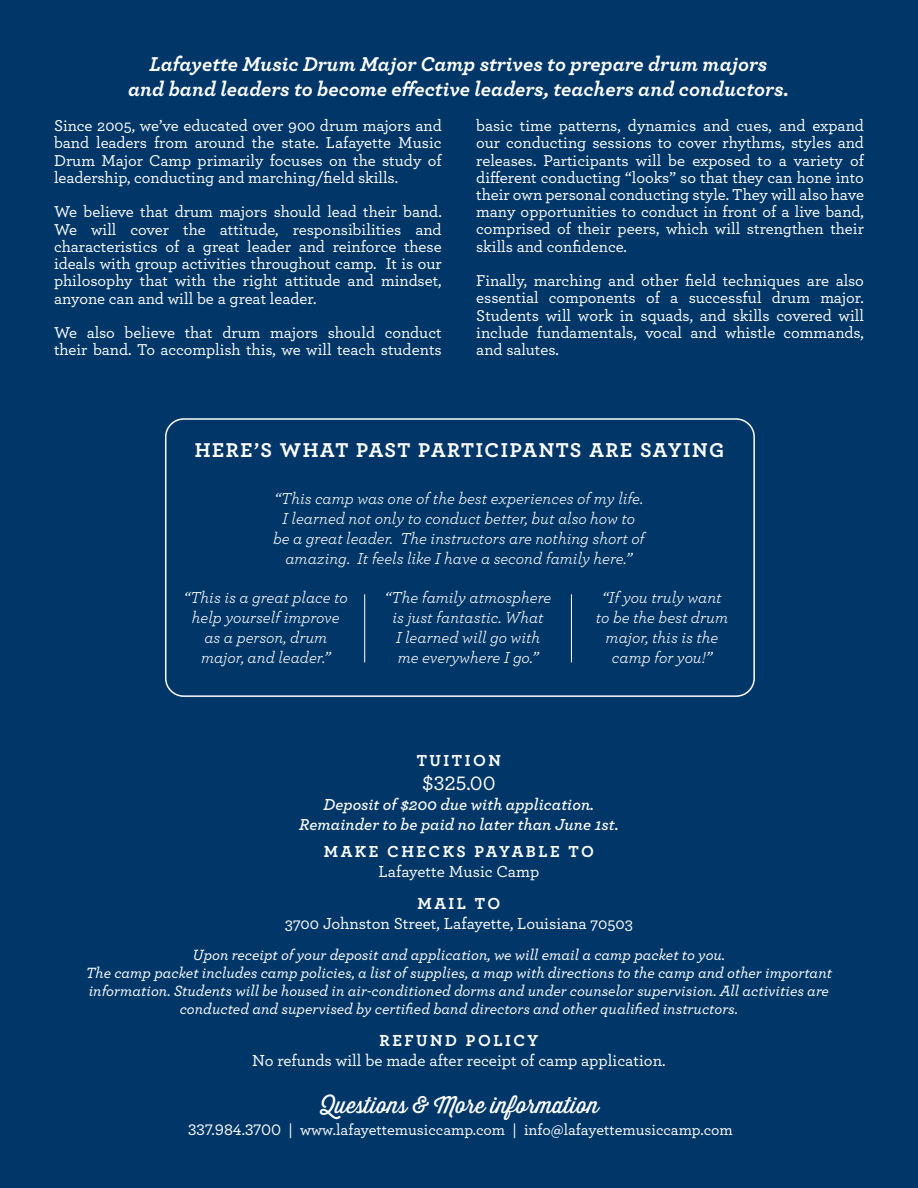
<style>
.page{position:relative;width:918px;height:1188px;background:#003768}
.page>*{position:absolute;margin:0;border:0;box-sizing:border-box;transform-origin:0 0}
.t1{font:22.35px "Thirsty Script";color:#fff}
.t2{font:italic 700 21px/25.2px "Archer";color:#fff;text-align:center}
.t3{font:700 21px "Archer";letter-spacing:.075em;color:#fff}
.t4{font:500 20.4px "Archer";color:#fff}
.t5{font:500 16.8px "Archer";color:#fff}
.t6{font:italic 600 16.8px/20.1px "Archer";color:#fff;text-align:center}
.t7{font:700 16.8px "Archer";letter-spacing:.15em;color:#fff}
.t8{font:italic 16.65px/20.1px "Archer";color:#fff;text-align:center}
.t9{font:500 16.5px/17.2px "Archer";color:#fff;text-align:justify}
.t10{font:500 15.9px "Archer";color:#fff}
.t11{font:italic 500 15.6px/18px "Archer";color:#fff;text-align:center}
</style>
<div class="page">
<div style="left:165px;top:418px;width:590px;height:279px;border:2px solid #fff;border-radius:18px"></div>
<hr style="left:364px;top:594px;width:1px;height:68px;background:#fff">
<hr style="left:571px;top:594px;width:1px;height:68px;background:#fff">
<p class="t2" style="left:128px;top:50px;width:662px">Lafayette Music Drum Major Camp strives to prepare drum majors<br>and band leaders to become effective leaders, teachers and conductors.</p>
<p class="t9" style="left:54px;top:116px;width:389px">Since 2005, we’ve educated over 900 drum majors and band leaders from around the state. Lafayette Music Drum Major Camp primarily focuses on the study of leadership, conducting and marching/field skills.</p>
<p class="t9" style="left:54px;top:202px;width:389px">We believe that drum majors should lead their band.<br>We will cover the attitude, responsibilities and characteristics of a great leader and reinforce these ideals with group activities throughout camp. It is our philosophy that with the right attitude and mindset, anyone can and will be a great leader.</p>
<p class="t9" style="left:54px;top:323px;width:389px">We also believe that drum majors should conduct their band. To accomplish this, we will teach students</p>
<p class="t9" style="left:476px;top:116px;width:389px">basic time patterns, dynamics and cues, and expand our conducting sessions to cover rhythms, styles and releases. Participants will be exposed to a variety of different conducting “looks” so that they can hone into their own personal conducting style. They will also have many opportunities to conduct in front of a live band, comprised of their peers, which will strengthen their skills and confidence.</p>
<p class="t9" style="left:476px;top:271px;width:389px">Finally, marching and other field techniques are also essential components of a successful drum major.<br>Students will work in squads, and skills covered will include fundamentals, vocal and whistle commands, and salutes.</p>
<p class="t3" style="left:195px;top:434px;width:531px">HERE’S WHAT PAST PARTICIPANTS ARE SAYING</p>
<p class="t8" style="left:273px;top:487px;width:373px">“This camp was one of the best experiences of my life.<br>I learned not only to conduct better, but also how to be a great leader. The instructors are nothing short of amazing. It feels like I have a second family here.”</p>
<p class="t8" style="left:385px;top:586px;width:168px">“The family atmosphere is just fantastic. What<br>I learned will go with me everywhere I go.”</p>
<p class="t8" style="left:184px;top:586px;width:166px">“This is a great place to help yourself improve as a person, drum major, and leader.”</p>
<p class="t8" style="left:596px;top:586px;width:134px">“If you truly want to be the best drum major, this is the camp for you!”</p>
<p class="t7" style="left:417px;top:747px;width:86px">TUITION</p>
<p class="t4" style="left:422px;top:769px;width:75px">$325.00</p>
<p class="t6" style="left:299px;top:793px;width:321px">Deposit of $200 due with application.<br>Remainder to be paid no later than June 1st.</p>
<p class="t7" style="left:324px;top:838px;width:271px">MAKE CHECKS PAYABLE TO</p>
<p class="t5" style="left:379px;top:859px;width:162px">Lafayette Music Camp</p>
<p class="t7" style="left:418px;top:890px;width:84px">MAIL TO</p>
<p class="t5" style="left:285px;top:911px;width:350px">3700 Johnston Street, Lafayette, Louisiana 70503</p>
<p class="t11" style="left:86px;top:944px;width:748px">Upon receipt of your deposit and application, we will email a camp packet to you.<br>The camp packet includes camp policies, a list of supplies, a map with directions to the camp and other important information. Students will be housed in air-conditioned dorms and under counselor supervision. All activities are conducted and supervised by certified band directors and other qualified instructors.</p>
<p class="t7" style="left:380px;top:1027px;width:160px">REFUND POLICY</p>
<p class="t5" style="left:252px;top:1048px;width:415px">No refunds will be made after receipt of camp application.</p>
<h1 class="t1" style="left:321px;top:1089px;width:280px">Questions &amp; More information</h1>
<p class="t10" style="left:188px;top:1118px;width:546px">337.984.3700 | www.lafayettemusiccamp.com | info@lafayettemusiccamp.com</p>
</div>
